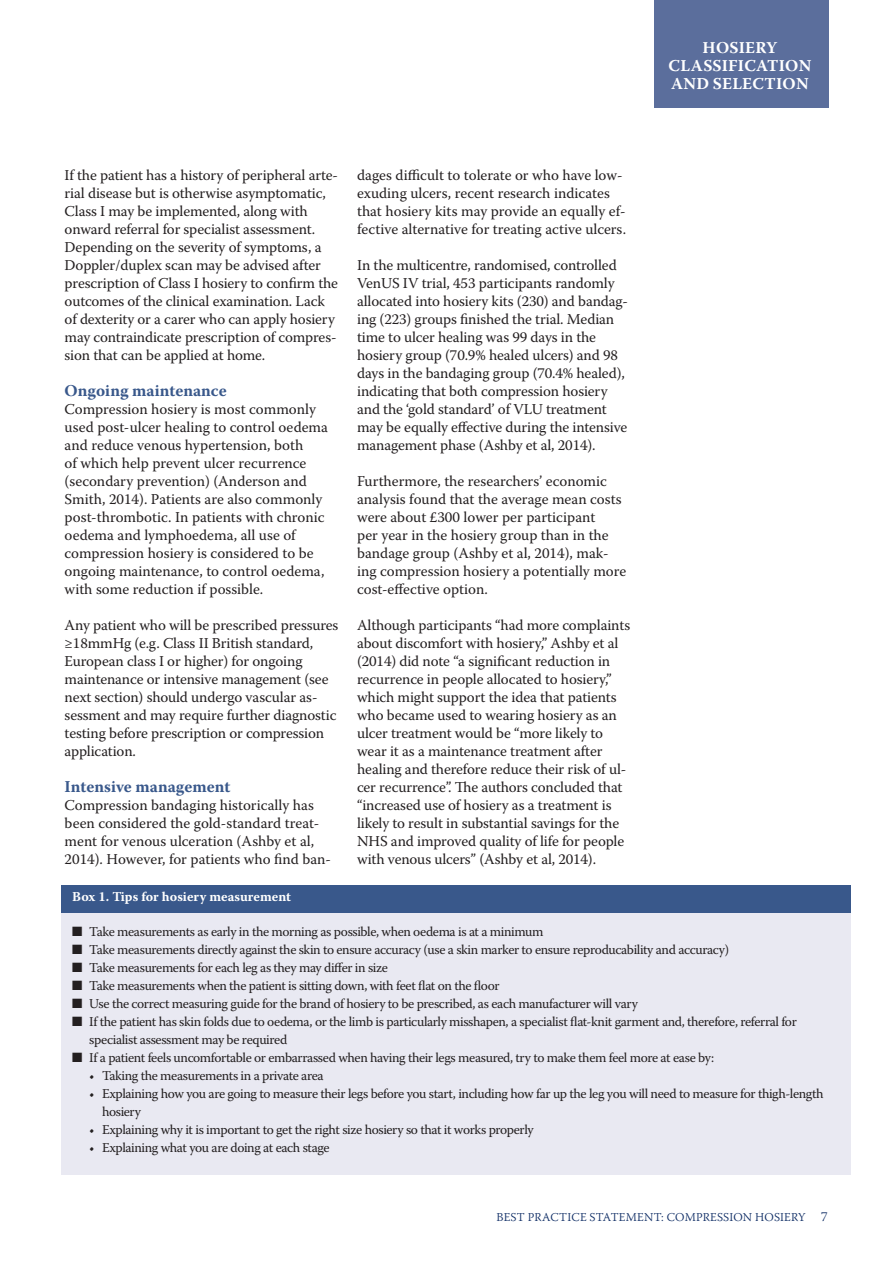
<style>
.page{position:relative;width:893px;height:1263px;background:#fff}
.page>*{position:absolute;margin:0;border:0;box-sizing:border-box;transform-origin:0 0}
.t1{font:700 16.5px "Warnock Pro";color:#39588b}
.t2{font:700 16.5px/18px "Warnock Pro";letter-spacing:.015em;color:#fff;text-align:center}
.t3{font:15px/18px "Warnock Pro";letter-spacing:-.01em;color:#231f20}
.t4{font:13.5px/18px "Warnock Pro";letter-spacing:-.03em;color:#231f20}
.t5{font:700 13.5px "Warnock Pro";color:#fff}
.t6{font:300 12px "Warnock Pro";letter-spacing:.01em;color:#0f2d65}
.s1{font-size:13.5px}
</style>
<div class="page">
<div style="left:654px;top:0;width:174px;height:107px;background:#5b6e9c"></div>
<div style="left:61px;top:885px;width:789px;height:290px;background:#e9e9f2"></div>
<div style="left:61px;top:885px;width:789px;height:27px;background:#39588b"></div>
<p class="t3" style="left:65px;top:166px;width:275px">If the patient has a history of peripheral arte&shy;rial disease but is otherwise asymptomatic, Class I may be implemented, along with onward referral for specialist assessment.<br>Depending on the severity of symptoms, a Doppler/duplex scan may be advised after prescription of Class I hosiery to confirm the outcomes of the clinical examination. Lack of dexterity or a carer who can apply hosiery may contraindicate prescription of compres&shy;sion that can be applied at home.</p>
<p class="t1" style="left:65px;top:381px;width:164px">Ongoing maintenance</p>
<p class="t3" style="left:65px;top:400px;width:265px">Compression hosiery is most commonly used post-ulcer healing to control oedema and reduce venous hypertension, both<br>of which help prevent ulcer recurrence (secondary prevention) (Anderson and Smith, 2014). Patients are also commonly post-thrombotic. In patients with chronic oedema and lymphoedema, all use of compression hosiery is considered to be ongoing maintenance, to control oedema, with some reduction if possible.</p>
<p class="t3" style="left:65px;top:616px;width:275px">Any patient who will be prescribed pressures ≥18mmHg (e.g. Class II British standard, European class I or higher) for ongoing maintenance or intensive management (see next section) should undergo vascular as&shy;sessment and may require further diagnostic testing before prescription or compression application.</p>
<p class="t1" style="left:65px;top:777px;width:167px">Intensive management</p>
<p class="t3" style="left:65px;top:796px;width:268px">Compression bandaging historically has been considered the gold-standard treat&shy;ment for venous ulceration (Ashby et al, 2014). However, for patients who find ban-</p>
<p class="t3" style="left:357px;top:166px;width:271px">dages difficult to tolerate or who have low&shy;exuding ulcers, recent research indicates that hosiery kits may provide an equally ef&shy;fective alternative for treating active ulcers.</p>
<p class="t3" style="left:357px;top:256px;width:272px">In the multicentre, randomised, controlled VenUS IV trial, 453 participants randomly allocated into hosiery kits (230) and bandag&shy;ing (223) groups finished the trial. Median time to ulcer healing was 99 days in the hosiery group (70.9% healed ulcers) and 98 days in the bandaging group (70.4% healed), indicating that both compression hosiery and the ‘gold standard’ of VLU treatment may be equally effective during the intensive management phase (Ashby et al, 2014).</p>
<p class="t3" style="left:357px;top:472px;width:271px">Furthermore, the researchers’ economic analysis found that the average mean costs were about £300 lower per participant<br>per year in the hosiery group than in the bandage group (Ashby et al, 2014), mak&shy;ing compression hosiery a potentially more cost-effective option.</p>
<p class="t3" style="left:357px;top:616px;width:275px">Although participants “had more complaints about discomfort with hosiery,” Ashby et al (2014) did note “a significant reduction in recurrence in people allocated to hosiery,” which might support the idea that patients who became used to wearing hosiery as an ulcer treatment would be “more likely to wear it as a maintenance treatment after healing and therefore reduce their risk of ul&shy;cer recurrence”. The authors concluded that “increased use of hosiery as a treatment is likely to result in substantial savings for the NHS and improved quality of life for people with venous ulcers” (Ashby et al, 2014).</p>
<p class="t2" style="left:668px;top:38px;width:144px">HOSIERY<br>CLASSIFICATION<br>AND SELECTION</p>
<p class="t5" style="left:72px;top:888px;width:220px">Box 1. Tips for hosiery measurement</p>
<p class="t4" style="left:72px;top:922px;width:473px">■ Take measurements as early in the morning as possible, when oedema is at a minimum</p>
<p class="t4" style="left:72px;top:940px;width:658px">■ Take measurements directly against the skin to ensure accuracy (use a skin marker to ensure reproducability and accuracy)</p>
<p class="t4" style="left:72px;top:958px;width:317px">■ Take measurements for each leg as they may differ in size</p>
<p class="t4" style="left:72px;top:976px;width:429px">■ Take measurements when the patient is sitting down, with feet flat on the floor</p>
<p class="t4" style="left:72px;top:994px;width:567px">■ Use the correct measuring guide for the brand of hosiery to be prescribed, as each manufacturer will vary</p>
<p class="t4" style="left:89px;top:1012px;width:709px;text-indent:-17px">■ If the patient has skin folds due to oedema, or the limb is particularly misshapen, a specialist flat-knit garment and, therefore, referral for specialist assessment may be required</p>
<p class="t4" style="left:72px;top:1048px;width:643px">■ If a patient feels uncomfortable or embarrassed when having their legs measured, try to make them feel more at ease by:</p>
<p class="t4" style="left:89px;top:1066px;width:236px">• Taking the measurements in a private area</p>
<p class="t4" style="left:102px;top:1084px;width:723px;text-indent:-13px">• Explaining how you are going to measure their legs before you start, including how far up the leg you will need to measure for thigh-length hosiery</p>
<p class="t4" style="left:89px;top:1120px;width:446px">• Explaining why it is important to get the right size hosiery so that it works properly</p>
<p class="t4" style="left:89px;top:1138px;width:242px">• Explaining what you are doing at each stage</p>
<p class="t6" style="left:497px;top:1210px;width:333px">BEST PRACTICE STATEMENT: COMPRESSION HOSIERY <span class="s1">7</span></p>
</div>
